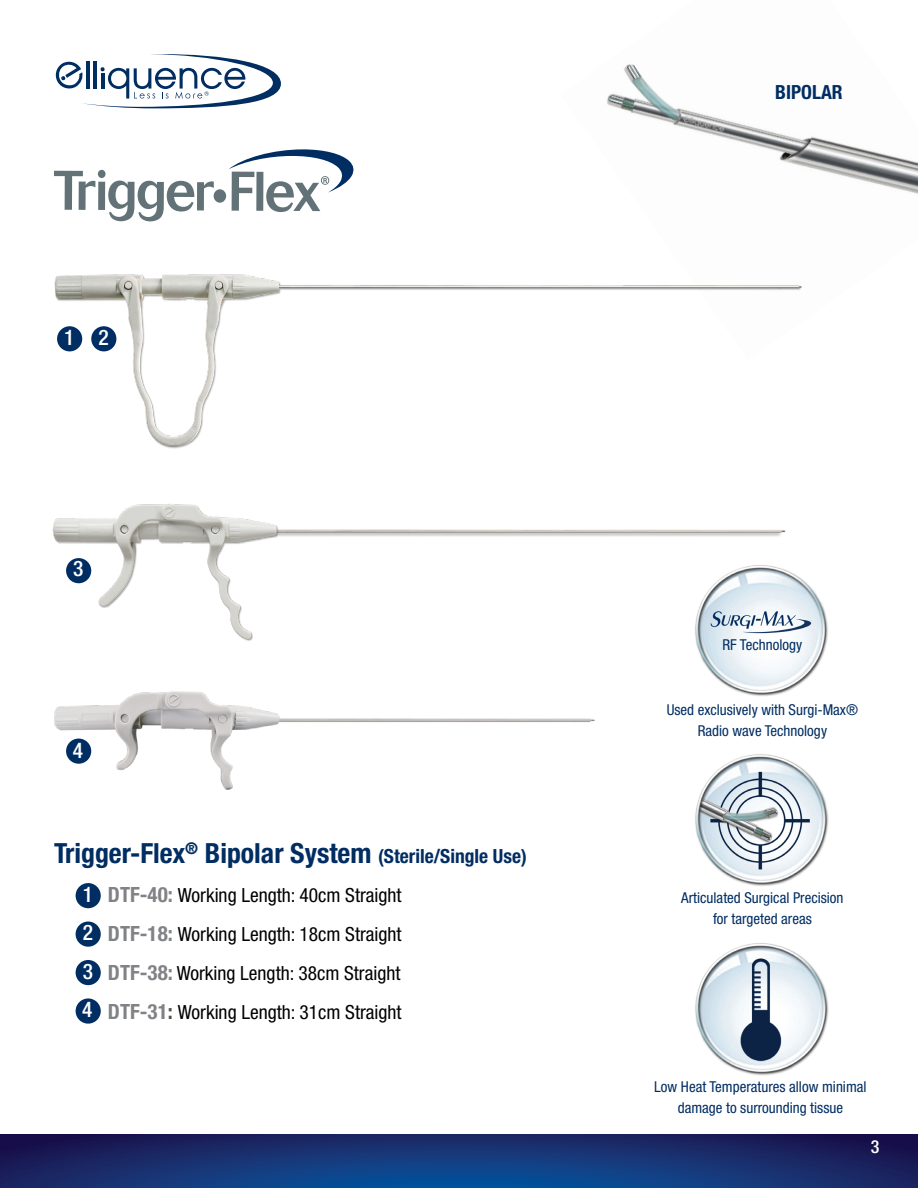
<style>
.page{position:relative;width:918px;height:1188px;background:#fff}
.page>*{position:absolute;margin:0;border:0;box-sizing:border-box;transform-origin:0 0}
.t1{font:700 condensed 27.75px "Helvetica Neue LT Std";color:#002d62}
.t2{font:500 condensed 21.45px/38.1px "Helvetica Neue LT Std";color:#fff}
.t3{font:condensed 19.5px/39px "Helvetica Neue LT Std";color:#000101;text-align:justify}
.t4{font:700 condensed 19.5px "Helvetica Neue LT Std";color:#002d62}
.t5{font:500 condensed 18px "Helvetica Neue LT Std";color:#fff}
.t6{font:condensed 15px/21px "Helvetica Neue LT Std";color:#002d62;text-align:center}
.s1{font-size:19.5px}
.s2{font-weight:700;font-size:21px;color:#808285}
.s3{font-weight:700;font-size:21px;color:#535050}
</style>
<div class="page">
<svg style="left:55px;top:54px;width:226px;height:54px"></svg>
<hr style="left:86px;top:61px;width:3px;height:28px;background:#002d62">
<hr style="left:94px;top:61px;width:3px;height:28px;background:#002d62">
<hr style="left:101px;top:73px;width:3px;height:16px;background:#002d62">
<svg style="left:0;top:1134px;width:918px;height:54px;background:#152f6f"></svg>
<img style="left:607px;top:64px;width:311px;height:130px">
<img style="left:54px;top:691px;width:541px;height:99px">
<img style="left:54px;top:274px;width:748px;height:175px">
<img style="left:52px;top:503px;width:734px;height:138px">
<div style="left:76px;top:883px;width:25px;height:25px;background:#002d62;border-radius:50%"></div>
<div style="left:91px;top:326px;width:25px;height:25px;background:#002d62;border-radius:50%"></div>
<div style="left:57px;top:326px;width:25px;height:25px;background:#002d62;border-radius:50%"></div>
<div style="left:76px;top:922px;width:25px;height:25px;background:#002d62;border-radius:50%"></div>
<div style="left:66px;top:558px;width:25px;height:25px;background:#002d62;border-radius:50%"></div>
<div style="left:76px;top:960px;width:25px;height:25px;background:#002d62;border-radius:50%"></div>
<div style="left:76px;top:998px;width:25px;height:26px;background:#002d62;border-radius:50%"></div>
<div style="left:66px;top:739px;width:25px;height:25px;background:#002d62;border-radius:50%"></div>
<img style="left:688px;top:562px;width:140px;height:134px">
<img style="left:695px;top:943px;width:134px;height:133px">
<img style="left:695px;top:754px;width:134px;height:132px">
<svg style="left:54px;top:170px;width:160px;height:51px"></svg>
<div style="left:214px;top:189px;width:12px;height:14px;background:#627277;border-radius:50%"></div>
<svg style="left:229px;top:149px;width:124px;height:63px"></svg>
<h2 class="t2" style="left:64px;top:318px;width:46px">1 2</h2>
<h2 class="t2" style="left:73px;top:549px;width:12px">3</h2>
<h2 class="t2" style="left:73px;top:731px;width:12px">4</h2>
<h1 class="t1" style="left:54px;top:836px;width:474px">Trigger-Flex<sup>®</sup> Bipolar System <span class="s1">(Sterile/Single Use)</span></h1>
<h3 class="t3" style="left:108px;top:875px;width:295px"><span class="s2">DTF-40:</span> Working Length: 40cm Straight <span class="s2">DTF-18:</span> Working Length: 18cm Straight <span class="s2">DTF-38:</span> Working Length: 38cm Straight <span class="s2">DTF-31</span><span class="s3">:</span> Working Length: 31cm Straight</h3>
<h2 class="t2" style="left:83px;top:875px;width:12px">1</h2>
<h2 class="t2" style="left:83px;top:913px;width:12px">2</h2>
<h2 class="t2" style="left:82px;top:952px;width:12px">3<br>4</h2>
<h3 class="t4" style="left:775px;top:80px;width:69px">BIPOLAR</h3>
<p class="t6" style="left:722px;top:634px;width:81px">RF Technology</p>
<p class="t6" style="left:667px;top:699px;width:193px">Used exclusively with Surgi-Max®<br>Radio wave Technology</p>
<p class="t6" style="left:681px;top:887px;width:164px">Articulated Surgical Precision for targeted areas</p>
<p class="t6" style="left:654px;top:1076px;width:214px">Low Heat Temperatures allow minimal damage to surrounding tissue</p>
<p class="t5" style="left:871px;top:1136px;width:10px">3</p>
</div>
